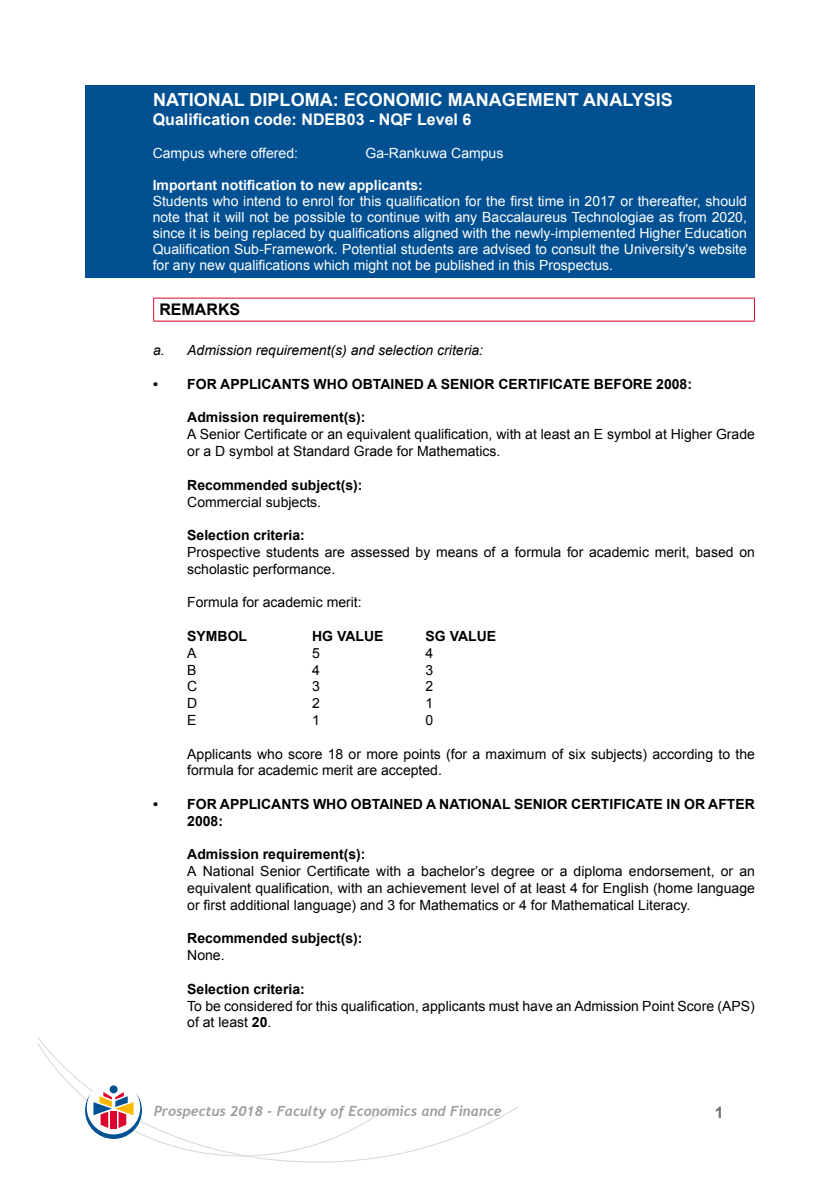
<style>
.page{position:relative;width:840px;height:1191px;background:#fff}
.page>*{position:absolute;margin:0;border:0;box-sizing:border-box;transform-origin:0 0}
.t1{font:700 18px "Arial";color:#fff}
.t2{font:700 16px "Arial";color:#fff}
.t3{font:700 16px "Arial";color:#000}
.t4{font:700 16px "Arial";color:#706f6f}
.t5{font:14px/16.8px "Arial";color:#000}
.t6{font:14px/16px "Arial";color:#fff;text-align:justify}
.t7{font:700 14px/16.8px "Arial";color:#000}
.t8{font:italic 14px "Arial";color:#000}
.t9{font:italic 700 14px "Trebuchet";color:#9d9d9c}
.t10{font:700 14px "Arial";color:#fff}
.s1{font-weight:700}
</style>
<div class="page">
<svg style="left:37px;top:1037px;width:482px;height:125px"></svg>
<div style="left:84px;top:1082px;width:58px;height:57px;background:#fff;border-radius:50%"></div>
<div style="left:110px;top:1085px;width:7px;height:8px;background:#005092;border-radius:50%"></div>
<svg style="left:85px;top:1092px;width:57px;height:47px"></svg>
<div style="left:85px;top:85px;width:669px;height:193px;background:#005092"></div>
<hr style="left:153px;top:298px;width:601px;height:1px;background:#dd052b">
<svg style="left:153px;top:299px;width:1px;height:21px"></svg>
<svg style="left:753px;top:299px;width:1px;height:21px"></svg>
<hr style="left:153px;top:320px;width:601px;height:1px;background:#dd052b">
<p class="t1" style="left:153px;top:87px;width:521px">NATIONAL DIPLOMA: ECONOMIC MANAGEMENT ANALYSIS</p>
<p class="t2" style="left:153px;top:109px;width:320px">Qualification code: NDEB03 - NQF Level 6</p>
<p class="t6" style="left:153px;top:145px;width:147px">Campus where offered:</p>
<p class="t6" style="left:365px;top:145px;width:139px">Ga-Rankuwa Campus</p>
<p class="t10" style="left:153px;top:175px;width:271px">Important notification to new applicants:</p>
<p class="t6" style="left:153px;top:193px;width:595px">Students who intend to enrol for this qualification for the first time in 2017 or thereafter, should note that it will not be possible to continue with any Baccalaureus Technologiae as from 2020, since it is being replaced by qualifications aligned with the newly-implemented Higher Education Qualification Sub-Framework. Potential students are advised to consult the University's website for any new qualifications which might not be published in this Prospectus.</p>
<p class="t3" style="left:159px;top:298px;width:82px">REMARKS</p>
<p class="t8" style="left:153px;top:341px;width:331px">a. Admission requirement(s) and selection criteria:</p>
<p class="t7" style="left:153px;top:376px;width:540px">• FOR APPLICANTS WHO OBTAINED A SENIOR CERTIFICATE BEFORE 2008:</p>
<p class="t7" style="left:187px;top:409px;width:180px">Admission requirement(s):</p>
<p class="t5" style="left:187px;top:426px;width:569px">A Senior Certificate or an equivalent qualification, with at least an E symbol at Higher Grade or a D symbol at Standard Grade for Mathematics.</p>
<p class="t7" style="left:187px;top:476px;width:177px">Recommended subject(s):</p>
<p class="t5" style="left:187px;top:493px;width:135px">Commercial subjects.</p>
<p class="t7" style="left:187px;top:527px;width:119px">Selection criteria:</p>
<p class="t5" style="left:187px;top:543px;width:569px">Prospective students are assessed by means of a formula for academic merit, based on scholastic performance.</p>
<p class="t5" style="left:187px;top:594px;width:176px">Formula for academic merit:</p>
<p class="t7" style="left:187px;top:628px;width:61px">SYMBOL</p>
<p class="t7" style="left:312px;top:628px;width:73px">HG VALUE</p>
<p class="t7" style="left:425px;top:628px;width:72px">SG VALUE</p>
<p class="t5" style="left:187px;top:644px;width:11px">A</p>
<p class="t5" style="left:312px;top:644px;width:9px">5</p>
<p class="t5" style="left:425px;top:644px;width:9px">4</p>
<p class="t5" style="left:187px;top:661px;width:11px">B</p>
<p class="t5" style="left:312px;top:661px;width:9px">4</p>
<p class="t5" style="left:425px;top:661px;width:9px">3</p>
<p class="t5" style="left:187px;top:678px;width:12px">C</p>
<p class="t5" style="left:312px;top:678px;width:9px">3</p>
<p class="t5" style="left:425px;top:678px;width:9px">2</p>
<p class="t5" style="left:187px;top:695px;width:12px">D</p>
<p class="t5" style="left:312px;top:695px;width:9px">2</p>
<p class="t5" style="left:425px;top:695px;width:9px">1</p>
<p class="t5" style="left:187px;top:711px;width:11px">E</p>
<p class="t5" style="left:312px;top:711px;width:9px">1</p>
<p class="t5" style="left:425px;top:711px;width:9px">0</p>
<p class="t5" style="left:187px;top:745px;width:569px">Applicants who score 18 or more points (for a maximum of six subjects) according to the formula for academic merit are accepted.</p>
<p class="t7" style="left:187px;top:796px;width:569px;text-indent:-34px">• FOR APPLICANTS WHO OBTAINED A NATIONAL SENIOR CERTIFICATE IN OR AFTER<br>2008:</p>
<p class="t7" style="left:187px;top:846px;width:180px">Admission requirement(s):</p>
<p class="t5" style="left:187px;top:863px;width:569px;text-align:justify">A National Senior Certificate with a bachelor’s degree or a diploma endorsement, or an equivalent qualification, with an achievement level of at least 4 for English (home language or first additional language) and 3 for Mathematics or 4 for Mathematical Literacy.</p>
<p class="t7" style="left:187px;top:930px;width:177px">Recommended subject(s):</p>
<p class="t5" style="left:187px;top:947px;width:39px">None.</p>
<p class="t7" style="left:187px;top:980px;width:119px">Selection criteria:</p>
<p class="t5" style="left:187px;top:997px;width:569px">To be considered for this qualification, applicants must have an Admission Point Score (APS) of at least <span class="s1">20</span>.</p>
<p class="t9" style="left:154px;top:1102px;width:349px">Prospectus 2018 - Faculty of Economics and Finance</p>
<p class="t4" style="left:714px;top:1100px;width:10px">1</p>
</div>
